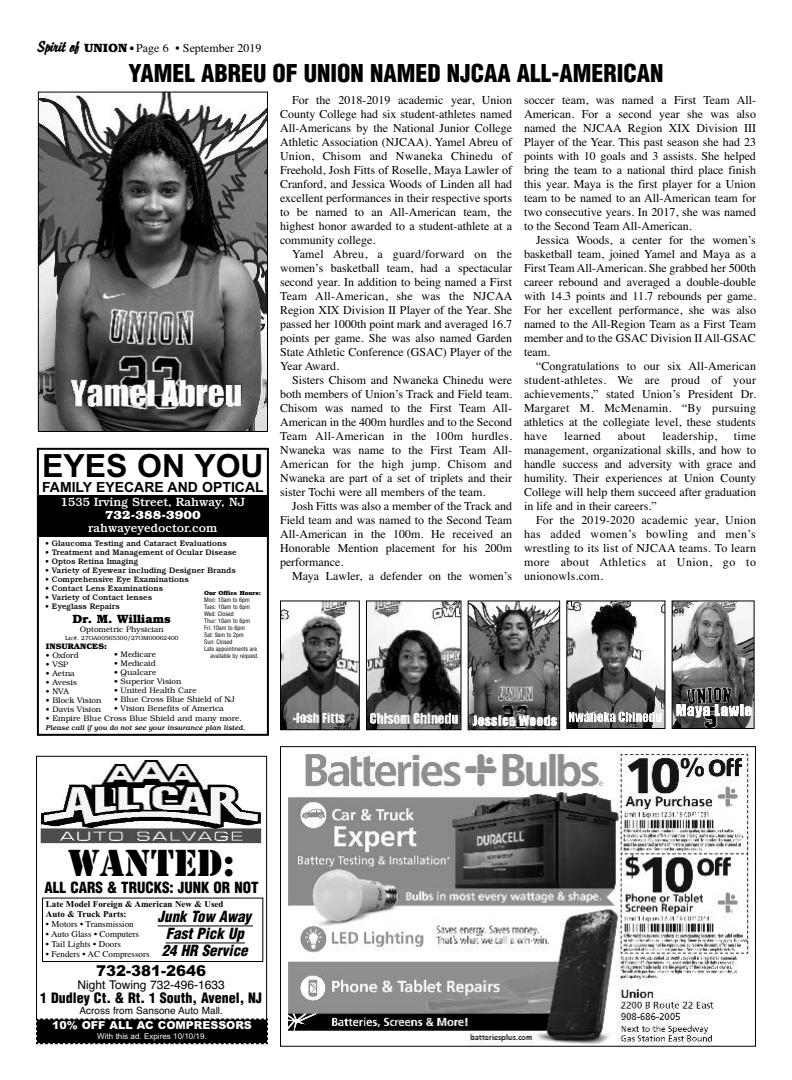
<style>
.page{position:relative;width:792px;height:1080px;background:#fff}
.page>*{position:absolute;margin:0;border:0;box-sizing:border-box;transform-origin:0 0}
.t1{font:35px "Stencil Std";color:#000}
.t2{font:700 32px "Arial";color:#000}
.t3{font:900 condensed 24px "Helvetica";color:#000}
.t4{font:italic 900 condensed 15px/17px "Helvetica";color:#000}
.t5{font:900 condensed 15px "Helvetica";color:#000}
.t6{font:900 15px "Arial";color:#000}
.t7{font:900 condensed 14px "Helvetica";color:#000}
.t8{font:700 14px "Arial";color:#000}
.t9{font:12px/14px "Times";color:#000;text-align:justify}
.t10{font:500 12px "Bookman";color:#fff}
.t11{font:12px "Helvetica";color:#000}
.t12{font:12px "Times";letter-spacing:.02em;color:#000}
.t13{font:700 12px "Bookman";color:#000}
.t14{font:700 12px "Bookman";color:#fff}
.t15{font:900 11px "Arial";color:#fff}
.t16{font:10px "Helvetica";color:#000}
.t17{font:9px "Times";color:#000}
.t18{font:700 9px/10px "Times New Roman";color:#000}
.t19{font:500 8px "Bookman";color:#000}
.t20{font:300 8px "Bookman";color:#000}
.t21{font:8px "Arial";color:#fff}
.t22{font:700 8px "Bookman";color:#000}
.t23{font:italic 500 7px "Bookman";color:#000}
.t24{font:condensed 6px "Helvetica";color:#000}
.t25{font:300 6px "Bookman";color:#000}
.t26{font:700 6px "Bookman";color:#000}
.s1{font-family:"Brisk Extended";font-weight:700;font-style:italic;font-size:14px}
.s2{font-family:"Bookman";font-weight:700}
.s3{font-family:"Futura";font-weight:700;font-stretch:condensed;font-size:10px}
</style>
<div class="page">
<img style="left:288px;top:750px;width:465px;height:295px">
<div style="left:280px;top:746px;width:476px;height:301px;border:1px solid #000"></div>
<img style="left:368px;top:602px;width:92px;height:126px">
<div style="left:366px;top:600px;width:96px;height:130px;border:1px solid #000"></div>
<img style="left:470px;top:602px;width:88px;height:126px">
<div style="left:468px;top:600px;width:92px;height:130px;border:1px solid #000"></div>
<img style="left:282px;top:602px;width:76px;height:126px">
<div style="left:280px;top:600px;width:80px;height:130px;border:1px solid #000"></div>
<img style="left:674px;top:602px;width:79px;height:125px">
<div style="left:672px;top:600px;width:83px;height:129px;border:1px solid #000"></div>
<img style="left:568px;top:602px;width:95px;height:125px">
<div style="left:566px;top:600px;width:99px;height:129px;border:1px solid #000"></div>
<img style="left:40px;top:94px;width:226px;height:336px">
<div style="left:38px;top:92px;width:230px;height:340px;border:1px solid #000"></div>
<div style="left:37px;top:448px;width:232px;height:288px;border:2px solid #000"></div>
<div style="left:37px;top:495px;width:232px;height:42px;background:#000"></div>
<div style="left:36px;top:756px;width:231px;height:288px;border:1px solid #000"></div>
<img style="left:40px;top:760px;width:224px;height:86px">
<hr style="left:158px;top:925px;width:95px;height:1px;background:#000">
<hr style="left:166px;top:942px;width:79px;height:1px;background:#000">
<div style="left:42px;top:898px;width:221px;height:64px;border:1px solid #000"></div>
<svg style="left:36px;top:1018px;width:232px;height:27px;background:#151515"></svg>
<p class="t9" style="left:38px;top:41px;width:225px"><span class="s1">Spirit of</span> <span class="s2">UNION</span> <span class="s3">•</span> Page 6 • September 2019</p>
<h3 class="t3" style="left:129px;top:60px;width:536px">YAMEL ABREU OF UNION NAMED NJCAA ALL-AMERICAN</h3>
<p class="t9" style="left:280px;top:93px;width:234px;text-indent:12px">For the 2018-2019 academic year, Union County College had six student-athletes named All-Americans by the National Junior College Athletic Association (NJCAA). Yamel Abreu of Union, Chisom and Nwaneka Chinedu of Freehold, Josh Fitts of Roselle, Maya Lawler of Cranford, and Jessica Woods of Linden all had excellent performances in their respective sports to be named to an All-American team, the highest honor awarded to a student-athlete at a community college.</p>
<p class="t9" style="left:280px;top:247px;width:234px;text-indent:12px">Yamel Abreu, a guard/forward on the women’s basketball team, had a spectacular second year. In addition to being named a First Team All-American, she was the NJCAA Region XIX Division II Player of the Year. She passed her 1000th point mark and averaged 16.7 points per game. She was also named Garden State Athletic Conference (GSAC) Player of the Year Award.</p>
<p class="t9" style="left:280px;top:373px;width:234px;text-indent:12px">Sisters Chisom and Nwaneka Chinedu were both members of Union’s Track and Field team.<br>Chisom was named to the First Team All-American in the 400m hurdles and to the Second Team All-American in the 100m hurdles.<br>Nwaneka was name to the First Team All-American for the high jump. Chisom and Nwaneka are part of a set of triplets and their sister Tochi were all members of the team.</p>
<p class="t9" style="left:280px;top:499px;width:234px;text-indent:12px">Josh Fitts was also a member of the Track and Field team and was named to the Second Team All-American in the 100m. He received an Honorable Mention placement for his 200m performance.</p>
<p class="t9" style="left:292px;top:569px;width:221px">Maya Lawler, a defender on the women’s</p>
<p class="t9" style="left:524px;top:93px;width:233px">soccer team, was named a First Team All-American. For a second year she was also named the NJCAA Region XIX Division III Player of the Year. This past season she had 23 points with 10 goals and 3 assists. She helped bring the team to a national third place finish this year. Maya is the first player for a Union team to be named to an All-American team for two consecutive years. In 2017, she was named to the Second Team All-American.</p>
<p class="t9" style="left:524px;top:233px;width:234px;text-indent:12px">Jessica Woods, a center for the women’s basketball team, joined Yamel and Maya as a First Team All-American. She grabbed her 500th career rebound and averaged a double-double with 14.3 points and 11.7 rebounds per game.<br>For her excellent performance, she was also named to the All-Region Team as a First Team member and to the GSAC Division II All-GSAC team.</p>
<p class="t9" style="left:524px;top:359px;width:234px;text-indent:12px">“Congratulations to our six All-American student-athletes. We are proud of your achievements,” stated Union’s President Dr.<br>Margaret M. McMenamin. “By pursuing athletics at the collegiate level, these students have</p>
<p class="t12" style="left:564px;top:429px;width:38px">learned</p>
<p class="t9" style="left:618px;top:429px;width:29px">about</p>
<p class="t12" style="left:662px;top:429px;width:56px">leadership,</p>
<p class="t9" style="left:524px;top:429px;width:234px;text-indent:210px">time management, organizational skills, and how to handle success and adversity with grace and humility. Their experiences at Union County College will help them succeed after graduation in life and in their careers.”</p>
<p class="t9" style="left:524px;top:513px;width:233px;text-indent:12px">For the 2019-2020 academic year, Union has added women’s bowling and men’s wrestling to its list of NJCAA teams. To learn more about Athletics at Union, go to unionowls.com.</p>
<h2 class="t2" style="left:42px;top:447px;width:223px">EYES ON YOU</h2>
<p class="t8" style="left:42px;top:479px;width:223px">FAMILY EYECARE AND OPTICAL</p>
<p class="t10" style="left:61px;top:498px;width:186px">1535 Irving Street, Rahway, NJ</p>
<p class="t14" style="left:105px;top:511px;width:98px">732-388-3900</p>
<p class="t10" style="left:88px;top:524px;width:131px">rahwayeyedoctor.com</p>
<p class="t19" style="left:45px;top:540px;width:183px">• Glaucoma Testing and Cataract Evaluations</p>
<p class="t19" style="left:45px;top:549px;width:193px">• Treatment and Management of Ocular Disease</p>
<p class="t19" style="left:45px;top:558px;width:94px">• Optos Retina Imaging</p>
<p class="t19" style="left:45px;top:567px;width:192px">• Variety of Eyewear including Designer Brands</p>
<p class="t19" style="left:45px;top:576px;width:145px">• Comprehensive Eye Examinations</p>
<p class="t19" style="left:45px;top:585px;width:119px">• Contact Lens Examinations</p>
<p class="t19" style="left:45px;top:594px;width:108px">• Variety of Contact lenses</p>
<p class="t19" style="left:45px;top:603px;width:76px">• Eyeglass Repairs</p>
<p class="t22" style="left:46px;top:643px;width:63px">INSURANCES:</p>
<p class="t20" style="left:46px;top:651px;width:34px">• Oxford</p>
<p class="t20" style="left:46px;top:660px;width:24px">• VSP</p>
<p class="t20" style="left:46px;top:669px;width:31px">• Aetna</p>
<p class="t20" style="left:46px;top:678px;width:33px">• Avesis</p>
<p class="t20" style="left:46px;top:687px;width:24px">• NVA</p>
<p class="t20" style="left:46px;top:696px;width:57px">• Block Vision</p>
<p class="t20" style="left:46px;top:705px;width:57px">• Davis Vision</p>
<p class="t20" style="left:46px;top:714px;width:198px">• Empire Blue Cross Blue Shield and many more.</p>
<p class="t23" style="left:46px;top:725px;width:201px">Please call if you do not see your insurance plan listed.</p>
<p class="t26" style="left:204px;top:590px;width:58px">Our Office Hours:</p>
<p class="t24" style="left:204px;top:596px;width:47px">Mon: 10am to 6pm</p>
<p class="t24" style="left:204px;top:603px;width:48px">Tues: 10am to 6pm</p>
<p class="t24" style="left:204px;top:610px;width:31px">Wed: Closed</p>
<p class="t24" style="left:204px;top:617px;width:48px">Thur: 10am to 6pm</p>
<p class="t24" style="left:204px;top:624px;width:43px">Fri: 10am to 6pm</p>
<p class="t24" style="left:204px;top:631px;width:41px">Sat: 9am to 2pm</p>
<p class="t24" style="left:204px;top:638px;width:30px">Sun: Closed</p>
<p class="t24" style="left:204px;top:645px;width:54px">Late appointments are</p>
<p class="t24" style="left:211px;top:652px;width:50px">available by request.</p>
<p class="t13" style="left:73px;top:615px;width:100px">Dr. M. Williams</p>
<p class="t20" style="left:80px;top:625px;width:86px">Optometric Physician</p>
<p class="t25" style="left:65px;top:634px;width:115px">Lic#. 27OA00565300/27OM00062400</p>
<p class="t20" style="left:114px;top:650px;width:43px">• Medicare</p>
<p class="t20" style="left:114px;top:659px;width:43px">• Medicaid</p>
<p class="t20" style="left:114px;top:668px;width:44px">• Qualcare</p>
<p class="t20" style="left:114px;top:677px;width:69px">• Superior Vision</p>
<p class="t20" style="left:114px;top:686px;width:84px">• United Health Care</p>
<p class="t20" style="left:114px;top:695px;width:122px">• Blue Cross Blue Shield of NJ</p>
<p class="t20" style="left:114px;top:704px;width:111px">• Vision Benefits of America</p>
<h1 class="t1" style="left:68px;top:843px;width:169px">WANTED:</h1>
<p class="t5" style="left:45px;top:879px;width:216px">ALL CARS &amp; TRUCKS: JUNK OR NOT</p>
<p class="t18" style="left:46px;top:899px;width:179px">Late Model Foreign &amp; American New &amp; Used<br>Auto &amp; Truck Parts:</p>
<p class="t17" style="left:46px;top:919px;width:89px">• Motors • Transmission</p>
<p class="t17" style="left:46px;top:929px;width:95px">• Auto Glass • Computers</p>
<p class="t17" style="left:46px;top:939px;width:76px">• Tail Lights • Doors</p>
<p class="t17" style="left:46px;top:949px;width:105px">• Fenders • AC Compressors</p>
<p class="t4" style="left:158px;top:908px;width:95px">Junk Tow Away<br>Fast Pick Up<br>24 HR Service</p>
<p class="t6" style="left:96px;top:962px;width:112px">732-381-2646</p>
<p class="t11" style="left:78px;top:978px;width:149px">Night Towing 732-496-1633</p>
<p class="t7" style="left:40px;top:990px;width:223px">1 Dudley Ct. &amp; Rt. 1 South, Avenel, NJ</p>
<p class="t16" style="left:80px;top:1005px;width:145px">Across from Sansone Auto Mall.</p>
<p class="t15" style="left:52px;top:1019px;width:201px">10% OFF ALL AC COMPRESSORS</p>
<p class="t21" style="left:97px;top:1032px;width:111px">With this ad. Expires 10/10/19.</p>
</div>
